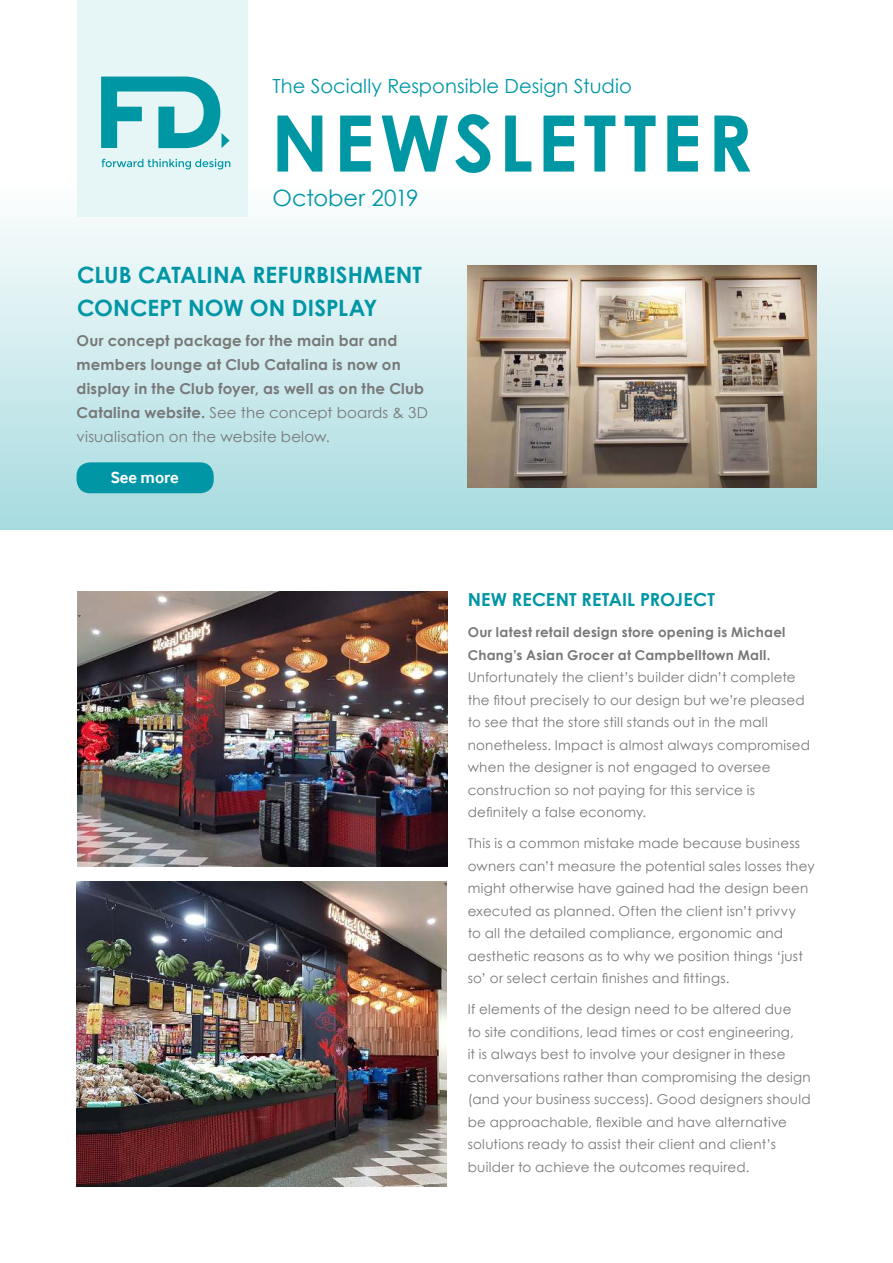
<style>
.page{position:relative;width:893px;height:1263px;background:#fff}
.page>*{position:absolute;margin:0;border:0;box-sizing:border-box;transform-origin:0 0}
.t1{font:700 78px "Century Gothic";letter-spacing:.065em;color:#0097a5}
.t2{font:700 22.5px/33px "Century Gothic";letter-spacing:.005em;color:#0096a6}
.t3{font:22.5px "Century Gothic";color:#0097a5}
.t4{font:19.5px "Century Gothic";letter-spacing:.005em;color:#0097a5}
.t5{font:700 18px "Century Gothic";letter-spacing:.005em;color:#0096a6}
.t6{font:700 16.5px "Inter Face";color:#fff}
.t7{font:700 15px/24px "Century Gothic";letter-spacing:.015em;color:#787878}
.t8{font:13.5px/22.5px "Century Gothic";letter-spacing:.015em;color:#787878}
.t9{font:700 13.5px/22.5px "Century Gothic";letter-spacing:.02em;color:#787878}
.s1{font-weight:400}
</style>
<div class="page">
<div style="left:0;top:0;width:893px;height:529px;background:linear-gradient(to bottom,#fff,#b1dee2)"></div>
<div style="left:77px;top:0;width:171px;height:217px;background:#e6f5f6"></div>
<svg style="left:101px;top:77px;width:129px;height:71px"></svg>
<svg style="left:102px;top:159px;width:128px;height:10px"></svg>
<div style="left:77px;top:462px;width:137px;height:31px;background:#0096a6;border-radius:14px"></div>
<img style="left:468px;top:266px;width:348px;height:221px">
<img style="left:77px;top:591px;width:370px;height:275px">
<img style="left:77px;top:881px;width:369px;height:305px">
<h3 class="t4" style="left:273px;top:78px;width:361px">The Socially Responsible Design Studio</h3>
<h1 class="t1" style="left:271px;top:110px;width:483px">NEWSLETTER</h1>
<h2 class="t3" style="left:273px;top:189px;width:148px">October 2019</h2>
<h2 class="t2" style="left:77px;top:260px;width:346px">CLUB CATALINA REFURBISHMENT<br>CONCEPT NOW ON DISPLAY</h2>
<p class="t7" style="left:77px;top:330px;width:353px">Our concept package for the main bar and members lounge at Club Catalina is now on display in the Club foyer, as well as on the Club Catalina website. <span class="s1">See the concept boards &amp; 3D visualisation on the website below.</span></p>
<p class="t6" style="left:111px;top:468px;width:70px">See more</p>
<h3 class="t5" style="left:468px;top:592px;width:249px">NEW RECENT RETAIL PROJECT</h3>
<p class="t9" style="left:468px;top:622px;width:319px">Our latest retail design store opening is Michael<br>Chang’s Asian Grocer at Campbelltown Mall.</p>
<p class="t8" style="left:468px;top:667px;width:344px">Unfortunately the client’s builder didn’t complete the fitout precisely to our design but we’re pleased to see that the store still stands out in the mall nonetheless. Impact is almost always compromised when the designer is not engaged to oversee construction so not paying for this service is definitely a false economy.</p>
<p class="t8" style="left:468px;top:833px;width:348px">This is a common mistake made because business owners can’t measure the potential sales losses they might otherwise have gained had the design been executed as planned. Often the client isn’t privvy<br>to all the detailed compliance, ergonomic and aesthetic reasons as to why we position things ‘just so’ or select certain finishes and fittings.</p>
<p class="t8" style="left:468px;top:999px;width:345px">If elements of the design need to be altered due<br>to site conditions, lead times or cost engineering,<br>it is always best to involve your designer in these conversations rather than compromising the design (and your business success). Good designers should be approachable, flexible and have alternative solutions ready to assist their client and client’s builder to achieve the outcomes required.</p>
</div>
